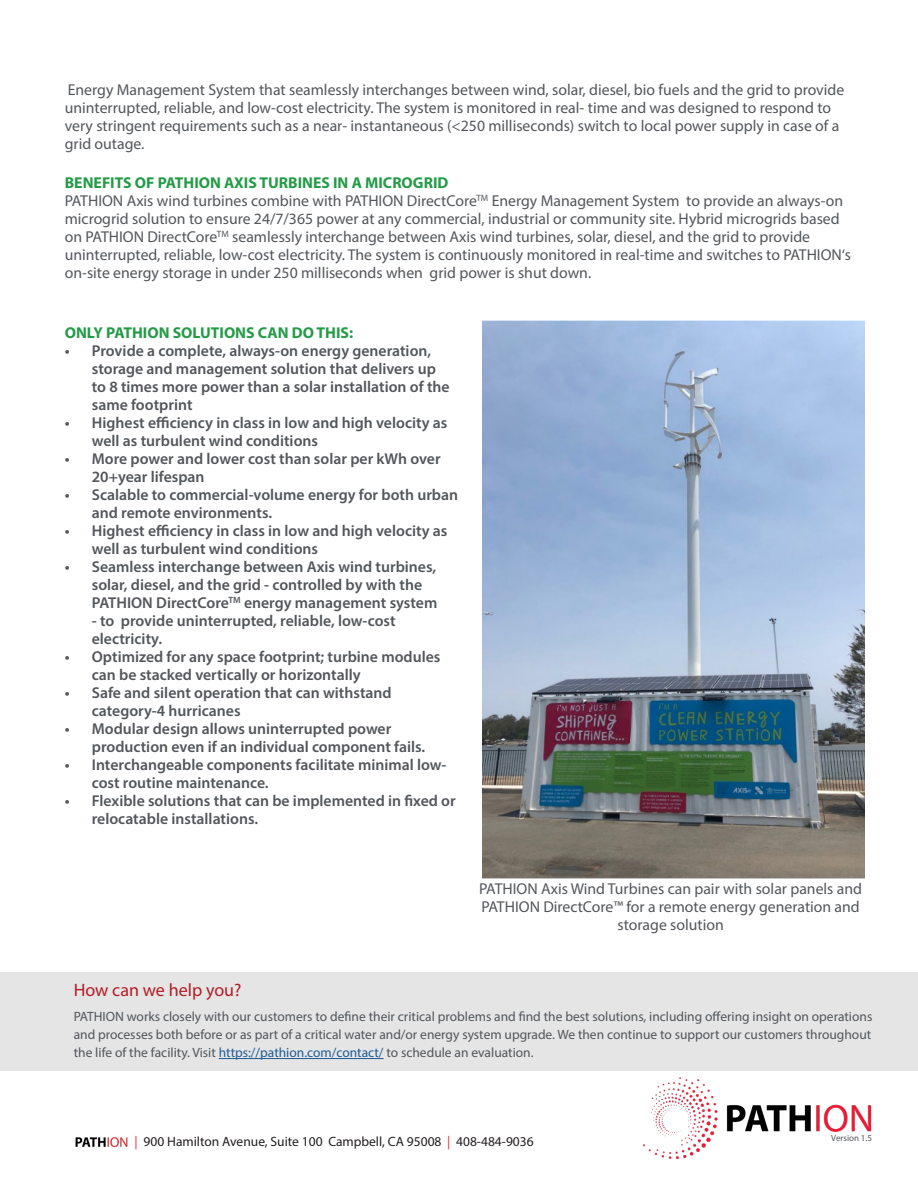
<style>
.page{position:relative;width:918px;height:1188px;background:#fff}
.page>*{position:absolute;margin:0;border:0;box-sizing:border-box;transform-origin:0 0}
.t1{font:18px "Myriad Pro";color:#c4121a}
.t2{font:600 15.75px/18px "Myriad Pro";color:#53565a}
.t3{font:15.75px/18px "Myriad Pro";color:#53565a}
.Green_Subheader{font:700 15.75px "Myriad Pro";color:#249b47}
.t4{font:13.5px/18px "Myriad Pro";color:#53565a;text-align:justify}
.t5{font:13.5px "Myriad Pro";color:#231f20}
.t6{font:9px "Myriad Pro";color:#53565a}
.s1{color:#175d9e}
.s2{color:#f92634}
</style>
<div class="page">
<img style="left:643px;top:1077px;width:229px;height:81px">
<img style="left:75px;top:1137px;width:53px;height:11px">
<div style="left:0;top:972px;width:918px;height:99px;background:#e5e5e6"></div>
<img style="left:483px;top:320px;width:381px;height:559px">
<p class="t3" style="left:65px;top:80px;width:781px">Energy Management System that seamlessly interchanges between wind, solar, diesel, bio fuels and the grid to provide uninterrupted, reliable, and low-cost electricity. The system is monitored in real- time and was designed to respond to very stringent requirements such as a near- instantaneous (&lt;250 milliseconds) switch to local power supply in case of a grid outage.</p>
<p class="Green_Subheader" style="left:65px;top:172px;width:385px">BENEFITS OF PATHION AXIS TURBINES IN A MICROGRID</p>
<p class="t3" style="left:65px;top:191px;width:788px">PATHION Axis wind turbines combine with PATHION DirectCore<sup>TM</sup> Energy Management System to provide an always-on microgrid solution to ensure 24/7/365 power at any commercial, industrial or community site. Hybrid microgrids based on PATHION DirectCore<sup>TM</sup> seamlessly interchange between Axis wind turbines, solar, diesel, and the grid to provide uninterrupted, reliable, low-cost electricity. The system is continuously monitored in real-time and switches to PATHION‘s on-site energy storage in under 250 milliseconds when grid power is shut down.</p>
<p class="Green_Subheader" style="left:65px;top:322px;width:290px">ONLY PATHION SOLUTIONS CAN DO THIS:</p>
<p class="t2" style="left:92px;top:341px;width:359px;text-indent:-27px">• Provide a complete, always-on energy generation, storage and management solution that delivers up to 8 times more power than a solar installation of the same footprint</p>
<p class="t2" style="left:92px;top:413px;width:357px;text-indent:-27px">• Highest efficiency in class in low and high velocity as well as turbulent wind conditions</p>
<p class="t2" style="left:92px;top:449px;width:350px;text-indent:-27px">• More power and lower cost than solar per kWh over<br>20+year lifespan</p>
<p class="t2" style="left:92px;top:485px;width:368px;text-indent:-27px">• Scalable to commercial-volume energy for both urban and remote environments.</p>
<p class="t2" style="left:92px;top:521px;width:357px;text-indent:-27px">• Highest efficiency in class in low and high velocity as well as turbulent wind conditions</p>
<p class="t2" style="left:92px;top:557px;width:347px;text-indent:-27px">• Seamless interchange between Axis wind turbines, solar, diesel, and the grid - controlled by with the<br>PATHION DirectCore<sup>TM</sup> energy management system</p>
<p class="t2" style="left:92px;top:611px;width:305px">- to provide uninterrupted, reliable, low-cost electricity.</p>
<p class="t2" style="left:92px;top:647px;width:350px;text-indent:-27px">• Optimized for any space footprint; turbine modules can be stacked vertically or horizontally</p>
<p class="t2" style="left:92px;top:683px;width:301px;text-indent:-27px">• Safe and silent operation that can withstand category-4 hurricanes</p>
<p class="t2" style="left:92px;top:719px;width:335px;text-indent:-27px">• Modular design allows uninterrupted power production even if an individual component fails.</p>
<p class="t2" style="left:92px;top:755px;width:356px;text-indent:-27px">• Interchangeable components facilitate minimal low&shy;cost routine maintenance.</p>
<p class="t2" style="left:92px;top:791px;width:365px;text-indent:-27px">• Flexible solutions that can be implemented in fixed or relocatable installations.</p>
<p class="t3" style="left:479px;top:880px;width:384px;text-align:center">PATHION Axis Wind Turbines can pair with solar panels and<br>PATHION DirectCore™ for a remote energy generation and storage solution</p>
<p class="t1" style="left:74px;top:979px;width:169px">How can we help you?</p>
<p class="t4" style="left:74px;top:1007px;width:800px">PATHION works closely with our customers to define their critical problems and find the best solutions, including offering insight on operations and processes both before or as part of a critical water and/or energy system upgrade. We then continue to support our customers throughout the life of the facility. Visit <span class="s1">https://pathion.com/contact/</span> to schedule an evaluation.</p>
<p class="t5" style="left:135px;top:1133px;width:401px"><span class="s2">|</span> 900 Hamilton Avenue, Suite 100 Campbell, CA 95008 <span class="s2">|</span> 408-484-9036</p>
<p class="t6" style="left:831px;top:1133px;width:42px">Version 1.5</p>
</div>
